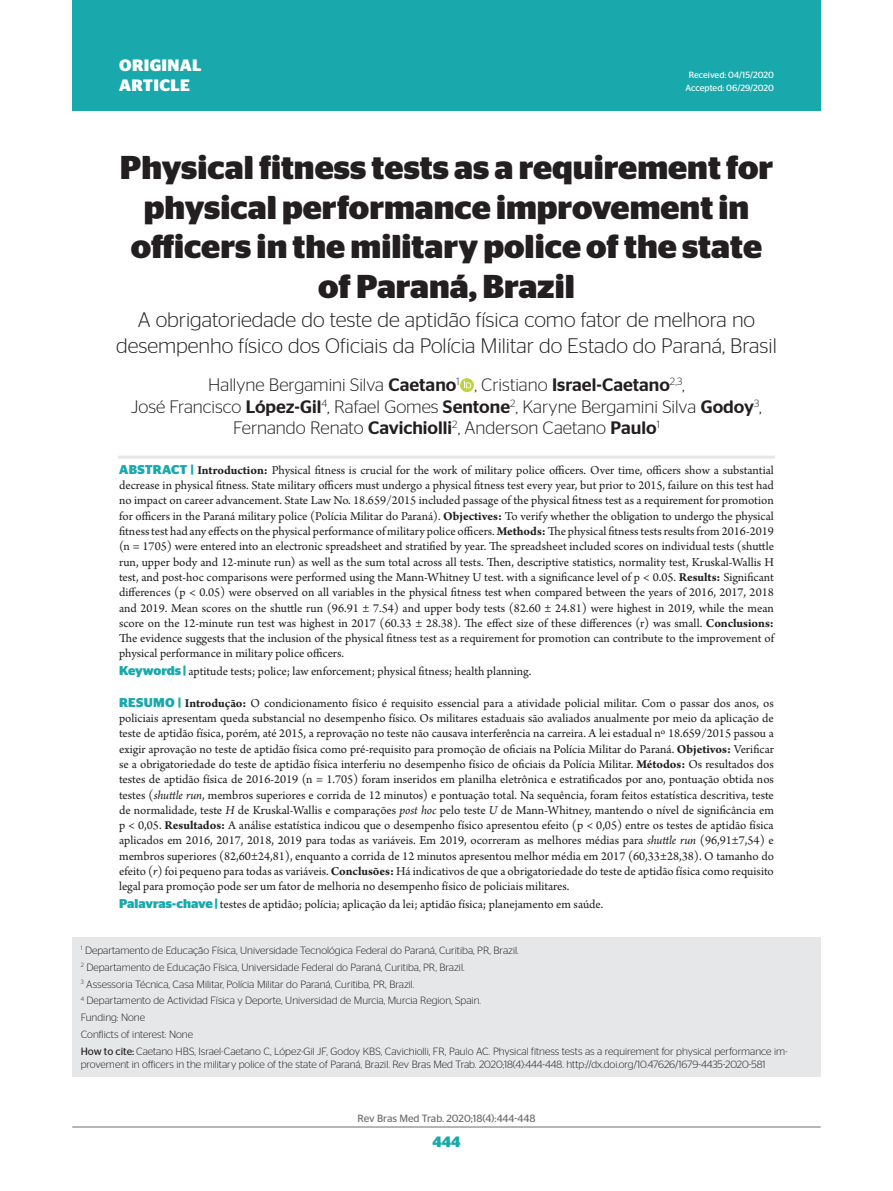
<style>
.page{position:relative;width:893px;height:1191px;background:#fff}
.page>*{position:absolute;margin:0;border:0;box-sizing:border-box;transform-origin:0 0}
.t1{font:700 33px/39.6px "Stag Sans";color:#231f20;text-align:center}
.t2{font:300 21px/25.2px "Stag Sans";color:#231f20;text-align:center}
.t3{font:300 18px/21.6px "Stag Sans";color:#231f20;text-align:center}
.t4{font:700 16.5px/19.8px "Stag Sans";letter-spacing:.02em;color:#fff}
.t5{font:700 15px "Stag Sans";color:#19a9ac}
.t6{font:12.75px/15.3px "Arno Pro";color:#231f20;text-align:justify}
.t7{font:300 10.5px/16.8px "Stag Sans";color:#231f20}
.t8{font:10.5px "Stag Sans";color:#6c6d70}
.t9{font:9px/12.9px "Stag Sans";color:#fff;text-align:center}
.s1{font-weight:500}
.s2{font-family:"Stag Sans";font-weight:700;color:#19a9ac}
.s3{font-weight:700}
.s4{font-style:italic}
.s5{font-weight:400}
</style>
<div class="page">
<hr style="left:72px;top:1126px;width:749px;height:1px;background:#6c6d70">
<div style="left:72px;top:0;width:749px;height:110px;background:#19a9ac"></div>
<hr style="left:118px;top:455px;width:657px;height:3px;background:#e6e7e9">
<svg style="left:460px;top:378px;width:14px;height:14px"></svg>
<svg style="left:464px;top:381px;width:7px;height:7px"></svg>
<div style="left:72px;top:937px;width:749px;height:139px;background:#e6e7e9"></div>
<p class="t4" style="left:119px;top:56px;width:84px">ORIGINAL<br>ARTICLE</p>
<p class="t9" style="left:685px;top:69px;width:90px">Received: 04/15/2020<br>Accepted: 06/29/2020</p>
<h1 class="t1" style="left:120px;top:148px;width:655px">Physical fitness tests as a requirement for physical performance improvement in officers in the military police of the state of Paraná, Brazil</h1>
<h2 class="t2" style="left:116px;top:307px;width:662px">A obrigatoriedade do teste de aptidão física como fator de melhora no desempenho físico dos Oficiais da Polícia Militar do Estado do Paraná, Brasil</h2>
<h3 class="t3" style="left:131px;top:374px;width:632px">Hallyne Bergamini Silva <span class="s1">Caetano</span><sup>1</sup> , Cristiano <span class="s1">Israel-Caetano</span><sup>2,3</sup>,<br>José Francisco <span class="s1">López-Gil</span><sup>4</sup>, Rafael Gomes <span class="s1">Sentone</span><sup>2</sup>, Karyne Bergamini Silva <span class="s1">Godoy</span><sup>3</sup>,<br>Fernando Renato <span class="s1">Cavichiolli</span><sup>2</sup>, Anderson Caetano <span class="s1">Paulo</span><sup>1</sup></h3>
<p class="t6" style="left:119px;top:463px;width:656px"><span class="s2">ABSTRACT |</span> <span class="s3">Introduction:</span> Physical fitness is crucial for the work of military police officers. Over time, officers show a substantial decrease in physical fitness. State military officers must undergo a physical fitness test every year, but prior to 2015, failure on this test had no impact on career advancement. State Law No. 18.659/2015 included passage of the physical fitness test as a requirement for promotion for officers in the Paraná military police (Polícia Militar do Paraná). <span class="s3">Objectives:</span> To verify whether the obligation to undergo the physical fitness test had any effects on the physical performance of military police officers. <span class="s3">Methods:</span> The physical fitness tests results from 2016-2019 (n = 1705) were entered into an electronic spreadsheet and stratified by year. The spreadsheet included scores on individual tests (shuttle run, upper body and 12-minute run) as well as the sum total across all tests. Then, descriptive statistics, normality test, Kruskal‑Wallis H test, and post-hoc comparisons were performed using the Mann-Whitney U test. with a significance level of p &lt; 0.05. <span class="s3">Results:</span> Significant differences (p &lt; 0.05) were observed on all variables in the physical fitness test when compared between the years of 2016, 2017, 2018 and 2019. Mean scores on the shuttle run (96.91 ± 7.54) and upper body tests (82.60 ± 24.81) were highest in 2019, while the mean score on the 12-minute run test was highest in 2017 (60.33 ± 28.38). The effect size of these differences (r) was small. <span class="s3">Conclusions:<br></span>The evidence suggests that the inclusion of the physical fitness test as a requirement for promotion can contribute to the improvement of physical performance in military police officers.</p>
<p class="t6" style="left:119px;top:664px;width:414px"><span class="s2">Keywords |</span> aptitude tests; police; law enforcement; physical fitness; health planning.</p>
<p class="t6" style="left:119px;top:696px;width:656px"><span class="s2">RESUMO |</span> <span class="s3">Introdução:</span> O condicionamento físico é requisito essencial para a atividade policial militar. Com o passar dos anos, os policiais apresentam queda substancial no desempenho físico. Os militares estaduais são avaliados anualmente por meio da aplicação de teste de aptidão física, porém, até 2015, a reprovação no teste não causava interferência na carreira. A lei estadual nº 18.659/2015 passou a exigir aprovação no teste de aptidão física como pré-requisito para promoção de oficiais na Polícia Militar do Paraná. <span class="s3">Objetivos:</span> Verificar se a obrigatoriedade do teste de aptidão física interferiu no desempenho físico de oficiais da Polícia Militar. <span class="s3">Métodos:</span> Os resultados dos testes de aptidão física de 2016-2019 (n = 1.705) foram inseridos em planilha eletrônica e estratificados por ano, pontuação obtida nos testes (<span class="s4">shuttle run</span>, membros superiores e corrida de 12 minutos) e pontuação total. Na sequência, foram feitos estatística descritiva, teste de normalidade, teste <span class="s4">H</span> de Kruskal-Wallis e comparações <span class="s4">post hoc</span> pelo teste <span class="s4">U</span> de Mann-Whitney, mantendo o nível de significância em p &lt; 0,05. <span class="s3">Resultados:</span> A análise estatística indicou que o desempenho físico apresentou efeito (p &lt; 0,05) entre os testes de aptidão física aplicados em 2016, 2017, 2018, 2019 para todas as variáveis. Em 2019, ocorreram as melhores médias para <span class="s4">shuttle run</span> (96,91±7,54) e membros superiores (82,60±24,81), enquanto a corrida de 12 minutos apresentou melhor média em 2017 (60,33±28,38). O tamanho do efeito (<span class="s4">r</span>) foi pequeno para todas as variáveis. <span class="s3">Conclusões:</span> Há indicativos de que a obrigatoriedade do teste de aptidão física como requisito legal para promoção pode ser um fator de melhoria no desempenho físico de policiais militares.</p>
<p class="t6" style="left:119px;top:897px;width:486px"><span class="s2">Palavras-chave |</span> testes de aptidão; polícia; aplicação da lei; aptidão física; planejamento em saúde.</p>
<p class="t7" style="left:81px;top:941px;width:708px"><sup>1</sup> Departamento de Educação Física, Universidade Tecnológica Federal do Paraná, Curitiba, PR, Brazil.<br><sup>2</sup> Departamento de Educação Física, Universidade Federal do Paraná, Curitiba, PR, Brazil.<br><sup>3</sup> Assessoria Técnica, Casa Militar, Polícia Militar do Paraná, Curitiba, PR, Brazil.<br><sup>4</sup> Departamento de Actividad Física y Deporte, Universidad de Murcia, Murcia Region, Spain.<br>Funding: None<br>Conflicts of interest: None<br><span class="s5">How to cite:</span> Caetano HBS, Israel-Caetano C, López-Gil JF, Godoy KBS, Cavichiolli, FR, Paulo AC. Physical fitness tests as a requirement for physical performance im-</p>
<p class="t7" style="left:81px;top:1055px;width:686px">provement in officers in the military police of the state of Paraná, Brazil. Rev Bras Med Trab. 2020;18(4):444-448. http://dx.doi.org/10.47626/1679-4435-2020-581</p>
<p class="t8" style="left:358px;top:1112px;width:179px">Rev Bras Med Trab. 2020;18(4):444-448</p>
<p class="t5" style="left:432px;top:1133px;width:30px">444</p>
</div>
